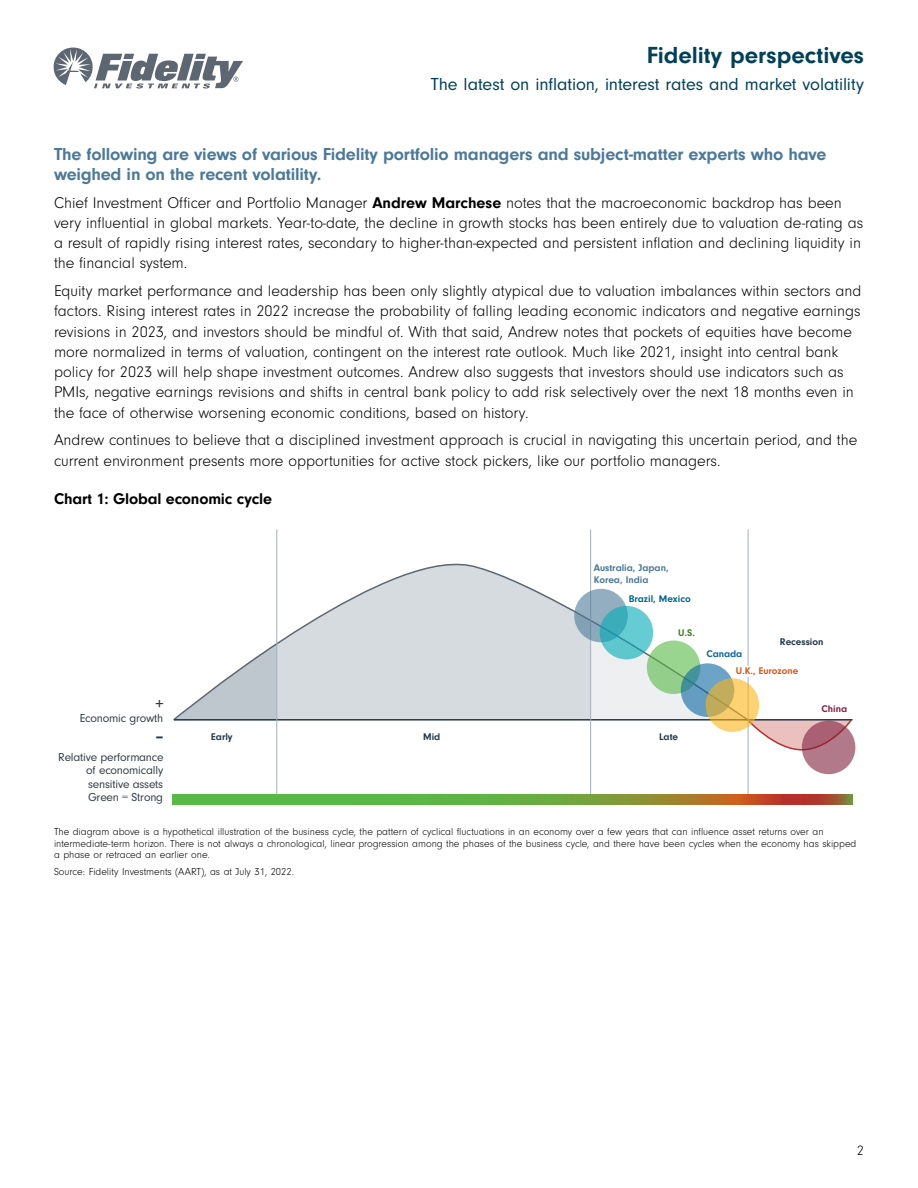
<style>
.page{position:relative;width:918px;height:1188px;background:#fff}
.page>*{position:absolute;margin:0;border:0;box-sizing:border-box;transform-origin:0 0}
.t1{font:700 24.15px "Neuzeit Gro";color:#004158}
.t2{font:18.15px "Neuzeit Gro";letter-spacing:-.005em;color:#004158}
.t3{font:700 18px/20.2px "Neuzeit Gro";letter-spacing:-.01em;color:#4c7998}
.t4{font:300 16.2px/20.2px "Neuzeit Gro";color:#000}
.t5{font:700 16.2px "Neuzeit Gro";letter-spacing:-.01em;color:#000}
.t6{font:900 15px "Neuzeit Gro";color:#253948}
.t7{font:300 14.25px "Neuzeit Gro";color:#000}
.t8{font:12px/13.5px "Neuzeit Gro";letter-spacing:-.02em;color:#333f48;text-align:justify}
.t9{font:300 10.5px/11.2px "Neuzeit Gro";color:#000}
.t10{font:700 10.05px/12px "Neuzeit Gro";color:#4c7998}
.t11{font:700 10.05px "Neuzeit Gro";color:#253948}
.t12{font:700 10.05px "Neuzeit Gro";color:#00668e}
.t13{font:700 10.05px "Neuzeit Gro";color:#d25c1c}
.t14{font:700 10.05px "Neuzeit Gro";letter-spacing:-.005em;color:#0b67a3}
.t15{font:700 10.05px "Neuzeit Gro";letter-spacing:.005em;color:#7f203f}
.t16{font:700 10.05px "Neuzeit Gro";color:#447c29}
.s1{font-weight:700}
</style>
<div class="page">
<svg style="left:54px;top:48px;width:189px;height:41px"></svg>
<svg style="left:173px;top:559px;width:575px;height:163px"></svg>
<svg style="left:591px;top:622px;width:262px;height:129px"></svg>
<hr style="left:174px;top:719px;width:679px;height:2px;background:#253948">
<hr style="left:276px;top:529px;width:1px;height:269px;background:#a4afb9">
<hr style="left:590px;top:529px;width:1px;height:269px;background:#a4afb9">
<hr style="left:748px;top:529px;width:1px;height:269px;background:#a4afb9">
<svg style="left:173px;top:795px;width:679px;height:10px;background:#79973b"></svg>
<svg style="left:574px;top:589px;width:54px;height:53px;background:#8da9bc"></svg>
<svg style="left:600px;top:606px;width:53px;height:53px;background:#55bec8"></svg>
<svg style="left:647px;top:640px;width:53px;height:54px;background:#96d08d"></svg>
<svg style="left:681px;top:663px;width:53px;height:54px"></svg>
<div style="left:735px;top:666px;width:38px;height:10px;background:#fff"></div>
<svg style="left:706px;top:678px;width:53px;height:54px;background:#e2c067"></svg>
<svg style="left:802px;top:721px;width:53px;height:53px;background:#ae6e80"></svg>
<h1 class="t1" style="left:647px;top:42px;width:219px">Fidelity perspectives</h1>
<p class="t2" style="left:431px;top:74px;width:435px">The latest on inflation, interest rates and market volatility</p>
<p class="t3" style="left:54px;top:144px;width:774px">The following are views of various Fidelity portfolio managers and subject-matter experts who have weighed in on the recent volatility.</p>
<p class="t4" style="left:54px;top:193px;width:811px">Chief Investment Officer and Portfolio Manager <span class="s1">Andrew Marchese</span> notes that the macroeconomic backdrop has been very influential in global markets. Year-to-date, the decline in growth stocks has been entirely due to valuation de-rating as a result of rapidly rising interest rates, secondary to higher-than-expected and persistent inflation and declining liquidity in the financial system.</p>
<p class="t4" style="left:54px;top:281px;width:809px">Equity market performance and leadership has been only slightly atypical due to valuation imbalances within sectors and factors. Rising interest rates in 2022 increase the probability of falling leading economic indicators and negative earnings revisions in 2023, and investors should be mindful of. With that said, Andrew notes that pockets of equities have become more normalized in terms of valuation, contingent on the interest rate outlook. Much like 2021, insight into central bank policy for 2023 will help shape investment outcomes. Andrew also suggests that investors should use indicators such as PMIs, negative earnings revisions and shifts in central bank policy to add risk selectively over the next 18 months even in the face of otherwise worsening economic conditions, based on history.</p>
<p class="t4" style="left:54px;top:430px;width:805px">Andrew continues to believe that a disciplined investment approach is crucial in navigating this uncertain period, and the current environment presents more opportunities for active stock pickers, like our portfolio managers.</p>
<p class="t5" style="left:54px;top:489px;width:220px">Chart 1: Global economic cycle</p>
<p class="t6" style="left:156px;top:696px;width:9px">+</p>
<p class="t8" style="left:80px;top:711px;width:85px">Economic growth</p>
<p class="t6" style="left:156px;top:727px;width:9px">–</p>
<p class="t8" style="left:86px;top:750px;width:79px;text-indent:-28px">Relative performance of economically sensitive assets Green = Strong</p>
<p class="t10" style="left:594px;top:561px;width:76px">Australia, Japan,<br>Korea, India</p>
<p class="t12" style="left:629px;top:593px;width:63px">Brazil, Mexico</p>
<p class="t16" style="left:678px;top:627px;width:18px">U.S.</p>
<p class="t11" style="left:211px;top:731px;width:23px">Early</p>
<p class="t11" style="left:423px;top:731px;width:19px">Mid</p>
<p class="t11" style="left:659px;top:731px;width:21px">Late</p>
<p class="t11" style="left:780px;top:636px;width:45px">Recession</p>
<p class="t14" style="left:706px;top:648px;width:37px">Canada</p>
<p class="t13" style="left:736px;top:665px;width:64px">U.K., Eurozone</p>
<p class="t15" style="left:821px;top:703px;width:27px">China</p>
<p class="t9" style="left:54px;top:827px;width:804px">The diagram above is a hypothetical illustration of the business cycle, the pattern of cyclical fluctuations in an economy over a few years that can influence asset returns over an intermediate-term horizon. There is not always a chronological, linear progression among the phases of the business cycle, and there have been cycles when the economy has skipped a phase or retraced an earlier one.</p>
<p class="t9" style="left:54px;top:866px;width:242px">Source: Fidelity Investments (AART), as at July 31, 2022.</p>
<p class="t7" style="left:857px;top:1143px;width:9px">2</p>
</div>
